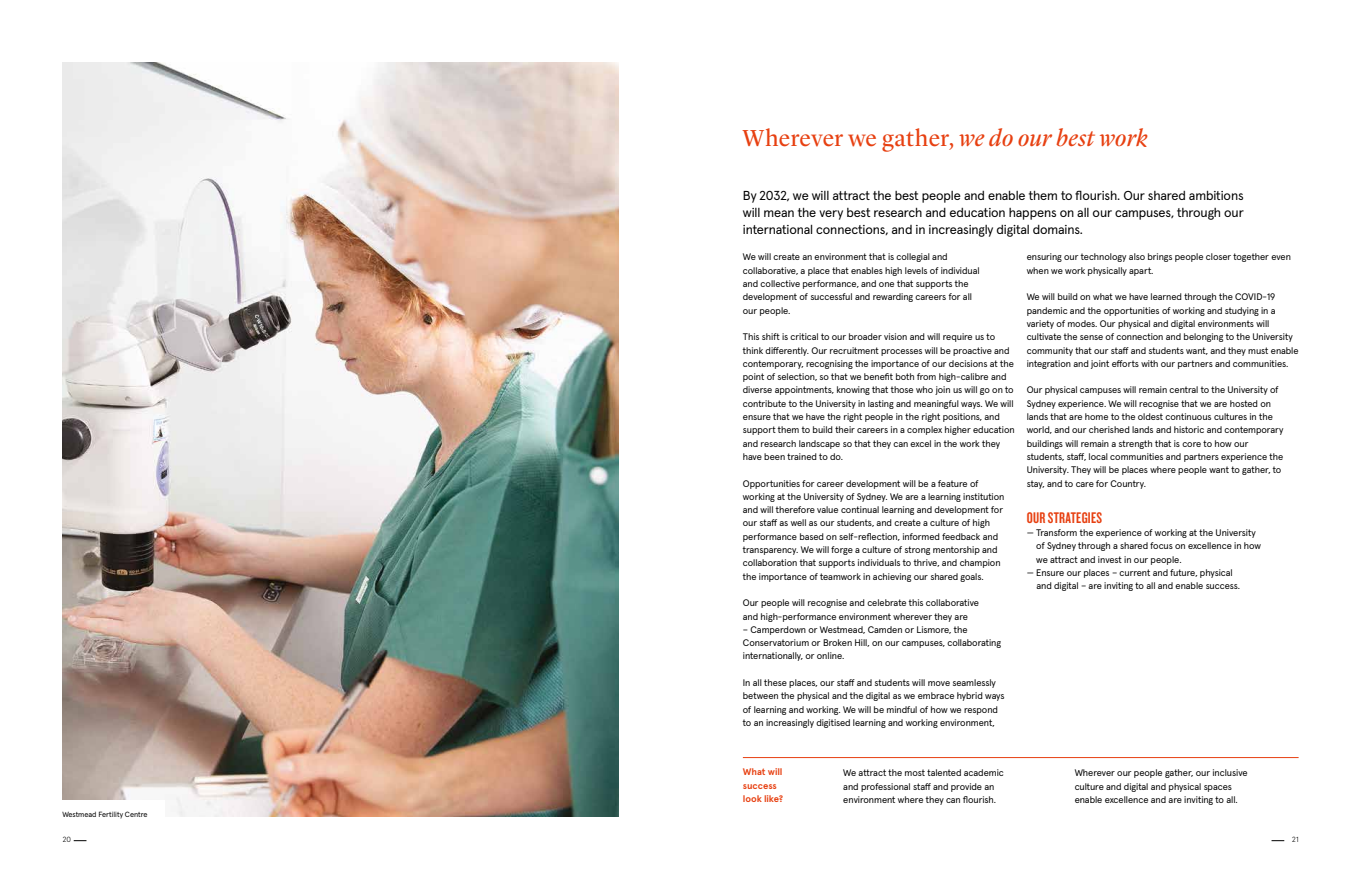
<style>
.page{position:relative;width:1361px;height:879px;background:#fff}
.page>*{position:absolute;margin:0;border:0;box-sizing:border-box;transform-origin:0 0}
.t1{font:24px "Lyon Display";letter-spacing:.015em;color:#e74011}
.t2{font:16px "Knockout 48 Featherweight";letter-spacing:.015em;color:#e74011}
.t3{font:13px/17px "Apercu Pro";letter-spacing:-.01em;color:#000;text-align:justify}
.t4{font:9.5px/13.3px "Apercu Pro";letter-spacing:-.005em;color:#000}
.t5{font:700 9.5px/13.3px "Apercu Pro";letter-spacing:-.01em;color:#e74011}
.t6{font:7.5px "Apercu Pro";letter-spacing:-.005em;color:#000}
.t7{font:300 7.5px "Apercu Pro";color:#000}
.s1{font-style:italic}
</style>
<div class="page">
<svg style="left:74px;top:840px;width:12px;height:1px"></svg>
<svg style="left:1271px;top:840px;width:13px;height:1px"></svg>
<img style="left:62px;top:62px;width:556px;height:754px">
<hr style="left:743px;top:757px;width:555px;height:1px;background:#e74011">
<div style="left:51px;top:800px;width:113px;height:26px;background:#fff"></div>
<h1 class="t1" style="left:743px;top:120px;width:406px">Wherever we gather, <span class="s1">we do our best work</span></h1>
<p class="t3" style="left:743px;top:186px;width:502px">By 2032, we will attract the best people and enable them to flourish. Our shared ambitions will mean the very best research and education happens on all our campuses, through our international connections, and in increasingly digital domains.</p>
<p class="t4" style="left:743px;top:250px;width:238px">We will create an environment that is collegial and collaborative, a place that enables high levels of individual and collective performance, and one that supports the development of successful and rewarding careers for all our people.</p>
<p class="t4" style="left:743px;top:329px;width:273px">This shift is critical to our broader vision and will require us to think differently. Our recruitment processes will be proactive and contemporary, recognising the importance of our decisions at the point of selection, so that we benefit both from high-calibre and diverse appointments, knowing that those who join us will go on to contribute to the University in lasting and meaningful ways. We will ensure that we have the right people in the right positions, and support them to build their careers in a complex higher education and research landscape so that they can excel in the work they have been trained to do.</p>
<p class="t4" style="left:743px;top:476px;width:263px">Opportunities for career development will be a feature of working at the University of Sydney. We are a learning institution and will therefore value continual learning and development for our staff as well as our students, and create a culture of high performance based on self-reflection, informed feedback and transparency. We will forge a culture of strong mentorship and collaboration that supports individuals to thrive, and champion the importance of teamwork in achieving our shared goals.</p>
<p class="t4" style="left:743px;top:595px;width:238px">Our people will recognise and celebrate this collaborative and high-performance environment wherever they are</p>
<p class="t4" style="left:743px;top:622px;width:260px">– Camperdown or Westmead, Camden or Lismore, the<br>Conservatorium or Broken Hill, on our campuses, collaborating internationally, or online.</p>
<p class="t4" style="left:743px;top:675px;width:263px">In all these places, our staff and students will move seamlessly between the physical and the digital as we embrace hybrid ways of learning and working. We will be mindful of how we respond to an increasingly digitised learning and working environment,</p>
<p class="t4" style="left:1026px;top:250px;width:266px">ensuring our technology also brings people closer together even when we work physically apart.</p>
<p class="t4" style="left:1026px;top:289px;width:273px">We will build on what we have learned through the COVID-19 pandemic and the opportunities of working and studying in a variety of modes. Our physical and digital environments will cultivate the sense of connection and belonging to the University community that our staff and students want, and they must enable integration and joint efforts with our partners and communities.</p>
<p class="t4" style="left:1026px;top:383px;width:258px">Our physical campuses will remain central to the University of Sydney experience. We will recognise that we are hosted on lands that are home to the oldest continuous cultures in the world, and our cherished lands and historic and contemporary buildings will remain a strength that is core to how our students, staff, local communities and partners experience the University. They will be places where people want to gather, to stay, and to care for Country.</p>
<h2 class="t2" style="left:1026px;top:507px;width:77px">OUR STRATEGIES</h2>
<p class="t4" style="left:1036px;top:525px;width:226px;text-indent:-10px">— Transform the experience of working at the University of Sydney through a shared focus on excellence in how we attract and invest in our people.</p>
<p class="t4" style="left:1036px;top:565px;width:205px;text-indent:-10px">— Ensure our places – current and future, physical and digital – are inviting to all and enable success.</p>
<p class="t6" style="left:62px;top:808px;width:87px">Westmead Fertility Centre</p>
<h2 class="t5" style="left:743px;top:765px;width:42px">What will success look like?</h2>
<p class="t4" style="left:843px;top:766px;width:162px">We attract the most talented academic and professional staff and provide an environment where they can flourish.</p>
<p class="t4" style="left:1074px;top:766px;width:174px">Wherever our people gather, our inclusive culture and digital and physical spaces enable excellence and are inviting to all.</p>
<p class="t7" style="left:62px;top:834px;width:10px">20</p>
<p class="t7" style="left:1291px;top:834px;width:8px">21</p>
</div>
